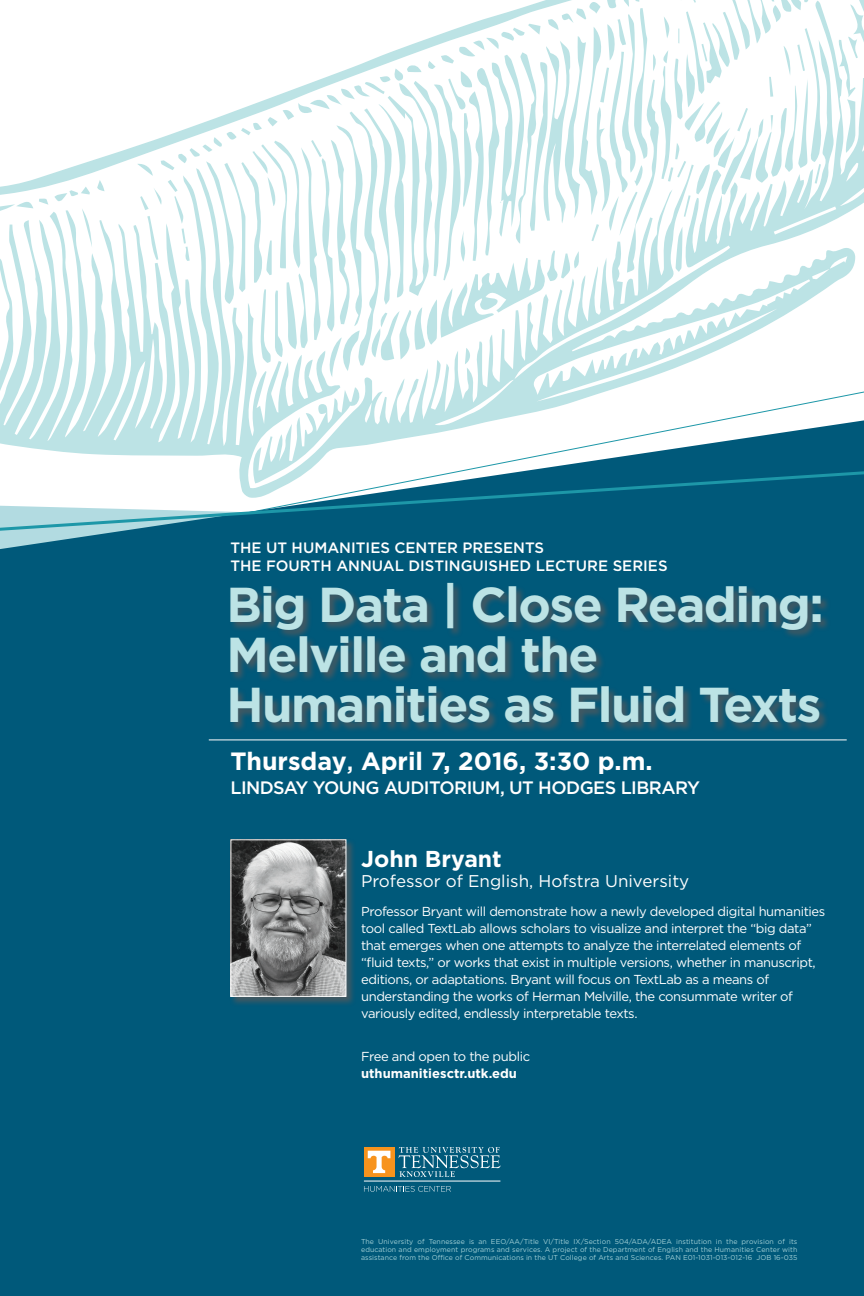
<style>
.page{position:relative;width:864px;height:1296px;background:#fff}
.page>*{position:absolute;margin:0;border:0;box-sizing:border-box;transform-origin:0 0}
.t1{font:700 49px/50px "Gotham";letter-spacing:-.03em;color:#bce3e5}
.t2{font:700 25px "Gotham";color:#fff}
.t3{font:700 23px "Gotham";color:#fff}
.t4{font:500 18px "Gotham";letter-spacing:-.03em;color:#fff}
.t5{font:17px "Gotham";color:#fff}
.t6{font:500 15px "Gotham";color:#fff}
.t7{font:13px/17px "Gotham";letter-spacing:-.03em;color:#fff}
.t8{font:700 13px "Gotham";color:#fff}
.t9{font:7px/8px "Gotham";letter-spacing:.01em;color:#bce3e5;text-align:justify}
.s1{font-weight:500}
</style>
<div class="page">
<div style="left:0;top:533px;width:864px;height:763px;background:#00597a"></div>
<svg style="left:0;top:0;width:864px;height:469px"></svg>
<svg style="left:251px;top:387px;width:109px;height:82px"></svg>
<svg style="left:82px;top:208px;width:10px;height:39px"></svg>
<svg style="left:837px;top:37px;width:21px;height:116px"></svg>
<svg style="left:0;top:224px;width:1px;height:27px"></svg>
<svg style="left:0;top:200px;width:33px;height:15px"></svg>
<svg style="left:97px;top:180px;width:8px;height:11px"></svg>
<svg style="left:39px;top:198px;width:9px;height:7px"></svg>
<svg style="left:54px;top:187px;width:36px;height:15px"></svg>
<svg style="left:137px;top:0;width:685px;height:377px"></svg>
<svg style="left:0;top:469px;width:864px;height:64px"></svg>
<div style="left:229px;top:838px;width:127px;height:169px;background:#57585a;opacity:.75"></div>
<img style="left:232px;top:841px;width:112px;height:154px">
<div style="left:230px;top:839px;width:116px;height:158px;border:1px solid #fff"></div>
<div style="left:229px;top:582px;width:601px;height:151px;background:#57585a;opacity:.75"></div>
<hr style="left:209px;top:739px;width:638px;height:1px;background:#fff">
<hr style="left:364px;top:1181px;width:136px;height:1px;background:#fff">
<svg style="left:399px;top:1147px;width:102px;height:30px;background:#2e7691"></svg>
<svg style="left:364px;top:1147px;width:30px;height:30px"></svg>
<svg style="left:368px;top:1151px;width:22px;height:22px"></svg>
<svg style="left:364px;top:1186px;width:87px;height:6px"></svg>
<p class="t6" style="left:230px;top:538px;width:315px">THE UT HUMANITIES CENTER PRESENTS</p>
<p class="t6" style="left:230px;top:556px;width:439px">THE FOURTH ANNUAL DISTINGUISHED LECTURE SERIES</p>
<p class="t1" style="left:226px;top:580px;width:599px">Big Data | Close Reading:</p>
<p class="t1" style="left:226px;top:630px;width:596px">Melville and the<br>Humanities as Fluid Texts</p>
<p class="t2" style="left:230px;top:746px;width:424px">Thursday<span class="s1">,</span> April 7, 2016, 3:30 p.m.</p>
<p class="t4" style="left:230px;top:776px;width:471px">LINDSAY YOUNG AUDITORIUM, UT HODGES LIBRARY</p>
<p class="t3" style="left:361px;top:845px;width:142px">John Bryant</p>
<p class="t5" style="left:361px;top:871px;width:330px">Professor of English, Hofstra University</p>
<p class="t7" style="left:361px;top:903px;width:466px">Professor Bryant will demonstrate how a newly developed digital humanities tool called TextLab allows scholars to visualize and interpret the “big data” that emerges when one attempts to analyze the interrelated elements of “fluid texts,” or works that exist in multiple versions, whether in manuscript, editions, or adaptations. Bryant will focus on TextLab as a means of understanding the works of Herman Melville, the consummate writer of variously edited, endlessly interpretable texts.</p>
<p class="t7" style="left:361px;top:1048px;width:171px">Free and open to the public</p>
<p class="t8" style="left:361px;top:1065px;width:157px">uthumanitiesctr.utk.edu</p>
<p class="t9" style="left:361px;top:1237px;width:438px">The University of Tennessee is an EEO/AA/Title VI/Title IX/Section 504/ADA/ADEA institution in the provision of its education and employment programs and services. A project of the Department of English and the Humanities Center with assistance from the Office of Communications in the UT College of Arts and Sciences. PAN E01-1031-013-012-16 JOB 16-035</p>
</div>
